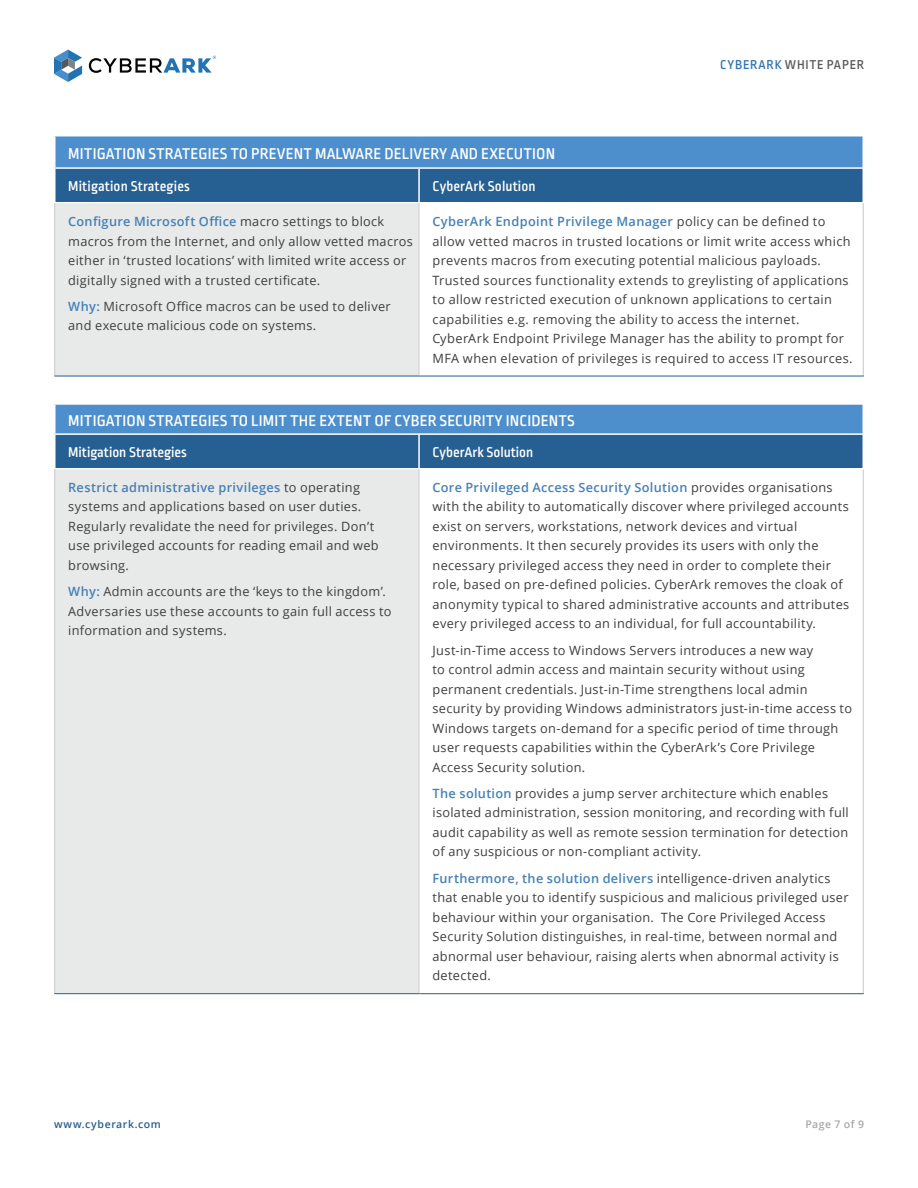
<style>
.page{position:relative;width:918px;height:1188px;background:#fff}
.page>*{position:absolute;margin:0;border:0;box-sizing:border-box;transform-origin:0 0}
.table_head_text{font:500 16.5px "Ropa Sans Pro";letter-spacing:.01em;color:#fff}
.table_bold_text_blue{font:500 15px "Ropa Sans Pro";letter-spacing:.01em;color:#fff}
.table_head_text-2{font:500 15px "Ropa Sans Pro";color:#fff}
.t1{font:500 13.5px "Ropa Sans Pro";letter-spacing:.06em;color:#58595b}
.Body{font:12.75px/19.5px "Open Sans";letter-spacing:.025em;color:#3e3e3f}
.t2{font:600 10.5px "Open Sans";letter-spacing:.055em;color:#265f91}
.t3{font:600 10.5px "Open Sans";letter-spacing:.045em;color:#a6a8ab}
.s1{color:#2f73b0}
.s2{font-weight:600;color:#4481b8}
</style>
<div class="page">
<svg style="left:54px;top:50px;width:28px;height:32px"></svg>
<svg style="left:89px;top:56px;width:127px;height:17px"></svg>
<div style="left:55px;top:136px;width:808px;height:32px;background:#4d8fcc"></div>
<div style="left:56px;top:169px;width:806px;height:33px;background:#265f91"></div>
<div style="left:55px;top:203px;width:364px;height:173px;background:#e8e9e9"></div>
<hr style="left:863px;top:203px;width:1px;height:173px;background:#cdcdce">
<hr style="left:419px;top:376px;width:445px;height:1px;background:#265f91">
<hr style="left:418px;top:169px;width:2px;height:33px;background:#fff">
<hr style="left:54px;top:137px;width:2px;height:30px;background:#fff">
<hr style="left:862px;top:137px;width:2px;height:30px;background:#fff">
<hr style="left:54px;top:167px;width:365px;height:2px;background:#fff">
<hr style="left:419px;top:167px;width:445px;height:2px;background:#fff">
<hr style="left:54px;top:203px;width:1px;height:173px;background:#cdcdce">
<hr style="left:419px;top:203px;width:1px;height:173px;background:#cdcdce">
<hr style="left:54px;top:376px;width:365px;height:1px;background:#265f91">
<div style="left:55px;top:404px;width:808px;height:30px;background:#4d8fcc"></div>
<div style="left:56px;top:435px;width:806px;height:33px;background:#265f91"></div>
<div style="left:55px;top:469px;width:364px;height:525px;background:#e8e9e9"></div>
<hr style="left:863px;top:469px;width:1px;height:525px;background:#cdcdce">
<hr style="left:419px;top:993px;width:445px;height:1px;background:#265f91">
<hr style="left:418px;top:435px;width:2px;height:33px;background:#fff">
<hr style="left:54px;top:403px;width:365px;height:2px;background:#fff">
<hr style="left:54px;top:405px;width:2px;height:28px;background:#fff">
<hr style="left:419px;top:403px;width:445px;height:2px;background:#fff">
<hr style="left:862px;top:405px;width:2px;height:28px;background:#fff">
<hr style="left:54px;top:433px;width:365px;height:2px;background:#fff">
<hr style="left:419px;top:433px;width:445px;height:2px;background:#fff">
<hr style="left:54px;top:469px;width:1px;height:525px;background:#cdcdce">
<hr style="left:419px;top:469px;width:1px;height:525px;background:#cdcdce">
<hr style="left:54px;top:993px;width:365px;height:1px;background:#265f91">
<p class="t1" style="left:720px;top:58px;width:145px"><span class="s1">CYBERARK</span> WHITE PAPER</p>
<p class="table_head_text" style="left:68px;top:144px;width:488px">MITIGATION STRATEGIES TO PREVENT MALWARE DELIVERY AND EXECUTION</p>
<p class="table_bold_text_blue" style="left:68px;top:178px;width:123px">Mitigation Strategies</p>
<p class="table_bold_text_blue" style="left:433px;top:178px;width:105px">CyberArk Solution</p>
<p class="Body" style="left:68px;top:211px;width:346px"><span class="s2">Configure Microsoft Office</span> macro settings to block macros from the Internet, and only allow vetted macros either in ‘trusted locations’ with limited write access or digitally signed with a trusted certificate.</p>
<p class="Body" style="left:68px;top:296px;width:324px"><span class="s2">Why:</span> Microsoft Office macros can be used to deliver and execute malicious code on systems.</p>
<p class="Body" style="left:433px;top:211px;width:422px"><span class="s2">CyberArk Endpoint Privilege Manager</span> policy can be defined to allow vetted macros in trusted locations or limit write access which prevents macros from executing potential malicious payloads.<br>Trusted sources functionality extends to greylisting of applications to allow restricted execution of unknown applications to certain capabilities e.g. removing the ability to access the internet.<br>CyberArk Endpoint Privilege Manager has the ability to prompt for MFA when elevation of privileges is required to access IT resources.</p>
<p class="table_head_text" style="left:68px;top:411px;width:508px">MITIGATION STRATEGIES TO LIMIT THE EXTENT OF CYBER SECURITY INCIDENTS</p>
<p class="table_head_text-2" style="left:68px;top:444px;width:120px">Mitigation Strategies</p>
<p class="table_head_text-2" style="left:433px;top:444px;width:102px">CyberArk Solution</p>
<p class="Body" style="left:68px;top:477px;width:312px"><span class="s2">Restrict administrative privileges</span> to operating systems and applications based on user duties.<br>Regularly revalidate the need for privileges. Don’t use privileged accounts for reading email and web browsing.</p>
<p class="Body" style="left:68px;top:581px;width:325px"><span class="s2">Why:</span> Admin accounts are the ‘keys to the kingdom’.<br>Adversaries use these accounts to gain full access to information and systems.</p>
<p class="Body" style="left:433px;top:477px;width:418px"><span class="s2">Core Privileged Access Security Solution</span> provides organisations with the ability to automatically discover where privileged accounts exist on servers, workstations, network devices and virtual environments. It then securely provides its users with only the necessary privileged access they need in order to complete their role, based on pre-defined policies. CyberArk removes the cloak of anonymity typical to shared administrative accounts and attributes every privileged access to an individual, for full accountability.</p>
<p class="Body" style="left:433px;top:640px;width:421px">Just-in-Time access to Windows Servers introduces a new way<br>to control admin access and maintain security without using permanent credentials. Just-in-Time strengthens local admin security by providing Windows administrators just-in-time access to Windows targets on-demand for a specific period of time through user requests capabilities within the CyberArk’s Core Privilege Access Security solution.</p>
<p class="Body" style="left:433px;top:783px;width:418px"><span class="s2">The solution</span> provides a jump server architecture which enables isolated administration, session monitoring, and recording with full audit capability as well as remote session termination for detection of any suspicious or non-compliant activity.</p>
<p class="Body" style="left:433px;top:868px;width:418px"><span class="s2">Furthermore, the solution delivers</span> intelligence-driven analytics that enable you to identify suspicious and malicious privileged user behaviour within your organisation. The Core Privileged Access Security Solution distinguishes, in real-time, between normal and abnormal user behaviour, raising alerts when abnormal activity is detected.</p>
<p class="t2" style="left:54px;top:1117px;width:108px">www.cyberark.com</p>
<p class="t3" style="left:805px;top:1117px;width:60px">Page 7 of 9</p>
</div>
